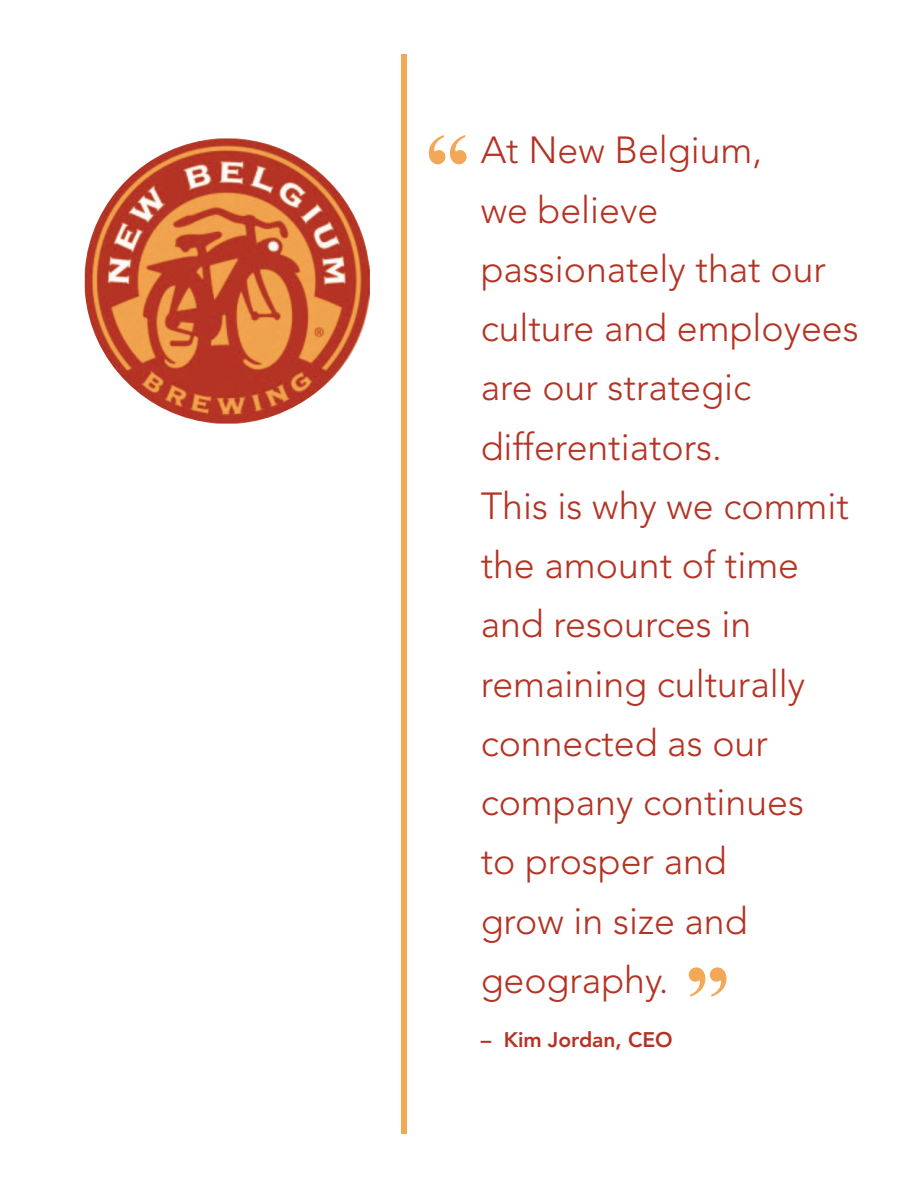
<style>
.page{position:relative;width:918px;height:1188px;background:#fff}
.page>*{position:absolute;margin:0;border:0;box-sizing:border-box;transform-origin:0 0}
.t1{font:700 90px "Times New Roman";color:#f2a856}
.t2{font:300 37.5px/59.2px "Avenir";color:#b53324}
.t3{font:800 21px "Avenir";color:#b53324}
</style>
<div class="page">
<img style="left:85px;top:138px;width:285px;height:286px;border-radius:132px">
<div style="left:401px;top:54px;width:6px;height:1080px;background:#f2a856"></div>
<h1 class="t1" style="left:425px;top:112px;width:46px">“</h1>
<p class="t2" style="left:481px;top:124px;width:380px">At New Belgium,<br>we believe passionately that our culture and employees are our strategic differentiators.<br>This is why we commit the amount of time and resources in remaining culturally connected as our company continues<br>to prosper and<br>grow in size and geography.</p>
<p class="t3" style="left:481px;top:1031px;width:194px">– Kim Jordan, CEO</p>
<h1 class="t1" style="left:730px;top:1019px;width:46px;rotate:-180deg">“</h1>
</div>
